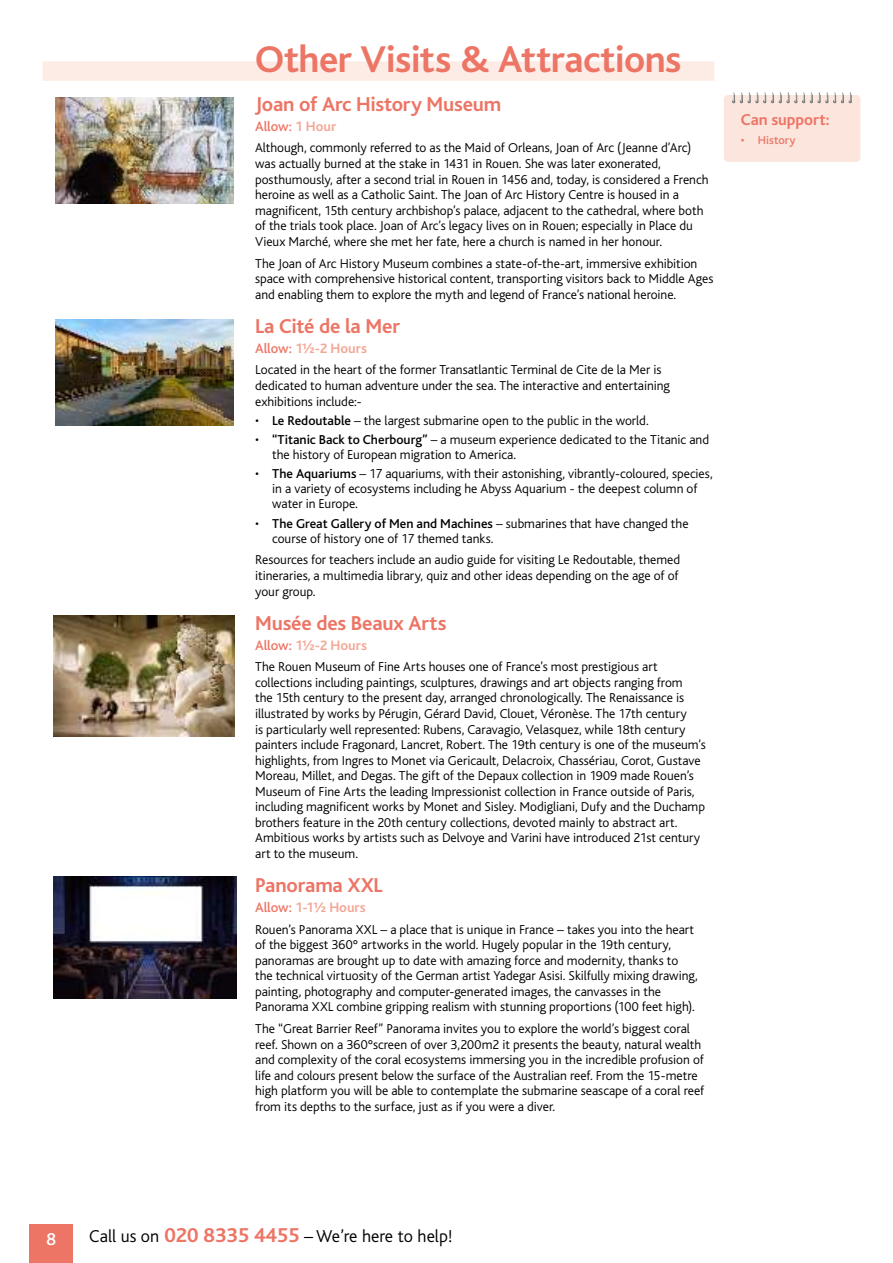
<style>
.page{position:relative;width:893px;height:1263px;background:#fff}
.page>*{position:absolute;margin:0;border:0;box-sizing:border-box;transform-origin:0 0}
.t1{font:700 39px "Bliss";letter-spacing:-.01em;color:#ec7565}
.t2{font:700 21px "Bliss";letter-spacing:-.01em;color:#ec7565}
.t3{font:300 18px "Bliss";color:#000}
.t4{font:500 18px "Bliss";color:#fff}
.t5{font:700 16.5px "Bliss";letter-spacing:-.005em;color:#ec7565}
.t6{font:700 14.25px "Bliss";color:#f4a796}
.t7{font:500 14.25px "Bliss";letter-spacing:-.01em;color:#ec7565}
.t8{font:300 13.5px/15.5px "Bliss";color:#000}
.t9{font:500 12px "Bliss";letter-spacing:.005em;color:#ec7565}
.s1{font-weight:700;color:#f4a796}
.s2{font-weight:500;color:#ec7565}
.s3{font-weight:500}
.s4{font-weight:700;font-size:21px;color:#ec7565}
</style>
<div class="page">
<div style="left:30px;top:1225px;width:43px;height:38px;background:#ec7565"></div>
<div style="left:43px;top:61px;width:671px;height:20px;background:#fdece6"></div>
<img style="left:55px;top:97px;width:179px;height:106px">
<div style="left:724px;top:95px;width:136px;height:67px;background:#fce5dd;border-radius:4px"></div>
<svg style="left:732px;top:92px;width:120px;height:11px"></svg>
<img style="left:55px;top:319px;width:179px;height:106px">
<img style="left:53px;top:616px;width:181px;height:120px">
<img style="left:53px;top:876px;width:183px;height:122px">
<h1 class="t1" style="left:255px;top:44px;width:428px">Other Visits &amp; Attractions</h1>
<h2 class="t2" style="left:255px;top:96px;width:248px">Joan of Arc History Museum</h2>
<p class="t7" style="left:255px;top:120px;width:83px">Allow: <span class="s1">1 Hour</span></p>
<p class="t8" style="left:255px;top:141px;width:455px">Although, commonly referred to as the Maid of Orleans, Joan of Arc (Jeanne d’Arc) was actually burned at the stake in 1431 in Rouen. She was later exonerated, posthumously, after a second trial in Rouen in 1456 and, today, is considered a French heroine as well as a Catholic Saint. The Joan of Arc History Centre is housed in a magnificent, 15th century archbishop’s palace, adjacent to the cathedral, where both of the trials took place. Joan of Arc’s legacy lives on in Rouen; especially in Place du Vieux Marché, where she met her fate, here a church is named in her honour.</p>
<p class="t8" style="left:255px;top:256px;width:460px">The Joan of Arc History Museum combines a state-of-the-art, immersive exhibition space with comprehensive historical content, transporting visitors back to Middle Ages and enabling them to explore the myth and legend of France’s national heroine.</p>
<h2 class="t2" style="left:255px;top:318px;width:146px">La Cité de la Mer</h2>
<p class="t6" style="left:255px;top:342px;width:113px"><span class="s2">Allow:</span> 1½-2 Hours</p>
<p class="t8" style="left:255px;top:363px;width:416px">Located in the heart of the former Transatlantic Terminal de Cite de la Mer is dedicated to human adventure under the sea. The interactive and entertaining exhibitions include:-</p>
<p class="t8" style="left:255px;top:413px;width:395px">• <span class="s3">Le Redoutable</span> – the largest submarine open to the public in the world.</p>
<p class="t8" style="left:272px;top:432px;width:438px;line-height:15px;text-indent:-17px">• <span class="s3">“Titanic Back to Cherbourg”</span> – a museum experience dedicated to the Titanic and the history of European migration to America.</p>
<p class="t8" style="left:272px;top:467px;width:442px;line-height:15px;text-indent:-17px">• <span class="s3">The Aquariums</span> – 17 aquariums, with their astonishing, vibrantly-coloured, species, in a variety of ecosystems including he Abyss Aquarium - the deepest column of water in Europe.</p>
<p class="t8" style="left:272px;top:516px;width:418px;line-height:15px;text-indent:-17px">• <span class="s3">The Great Gallery of Men and Machines</span> – submarines that have changed the course of history one of 17 themed tanks.</p>
<p class="t8" style="left:255px;top:552px;width:427px">Resources for teachers include an audio guide for visiting Le Redoutable, themed itineraries, a multimedia library, quiz and other ideas depending on the age of of your group.</p>
<h2 class="t2" style="left:255px;top:614px;width:193px">Musée des Beaux Arts</h2>
<p class="t6" style="left:255px;top:639px;width:113px"><span class="s2">Allow:</span> 1½-2 Hours</p>
<p class="t8" style="left:255px;top:660px;width:452px">The Rouen Museum of Fine Arts houses one of France’s most prestigious art collections including paintings, sculptures, drawings and art objects ranging from<br>the 15th century to the present day, arranged chronologically. The Renaissance is illustrated by works by Pérugin, Gérard David, Clouet, Véronèse. The 17th century<br>is particularly well represented: Rubens, Caravagio, Velasquez, while 18th century painters include Fragonard, Lancret, Robert. The 19th century is one of the museum’s highlights, from Ingres to Monet via Gericault, Delacroix, Chassériau, Corot, Gustave Moreau, Millet, and Degas. The gift of the Depaux collection in 1909 made Rouen’s Museum of Fine Arts the leading Impressionist collection in France outside of Paris, including magnificent works by Monet and Sisley. Modigliani, Dufy and the Duchamp brothers feature in the 20th century collections, devoted mainly to abstract art.<br>Ambitious works by artists such as Delvoye and Varini have introduced 21st century art to the museum.</p>
<h2 class="t2" style="left:255px;top:877px;width:129px">Panorama XXL</h2>
<p class="t6" style="left:255px;top:901px;width:112px"><span class="s2">Allow:</span> 1-1½ Hours</p>
<p class="t8" style="left:255px;top:922px;width:444px">Rouen’s Panorama XXL – a place that is unique in France – takes you into the heart of the biggest 360° artworks in the world. Hugely popular in the 19th century, panoramas are brought up to date with amazing force and modernity, thanks to the technical virtuosity of the German artist Yadegar Asisi. Skilfully mixing drawing, painting, photography and computer-generated images, the canvasses in the Panorama XXL combine gripping realism with stunning proportions (100 feet high).</p>
<p class="t8" style="left:255px;top:1021px;width:450px">The “Great Barrier Reef” Panorama invites you to explore the world’s biggest coral reef. Shown on a 360°screen of over 3,200m2 it presents the beauty, natural wealth and complexity of the coral ecosystems immersing you in the incredible profusion of life and colours present below the surface of the Australian reef. From the 15-metre high platform you will be able to contemplate the submarine seascape of a coral reef from its depths to the surface, just as if you were a diver.</p>
<p class="t5" style="left:741px;top:113px;width:90px">Can support:</p>
<p class="t9" style="left:741px;top:133px;width:56px">• History</p>
<h3 class="t4" style="left:47px;top:1232px;width:11px">8</h3>
<h3 class="t3" style="left:89px;top:1226px;width:365px">Call us on <span class="s4">020 8335 4455</span> – We’re here to help!</h3>
</div>
